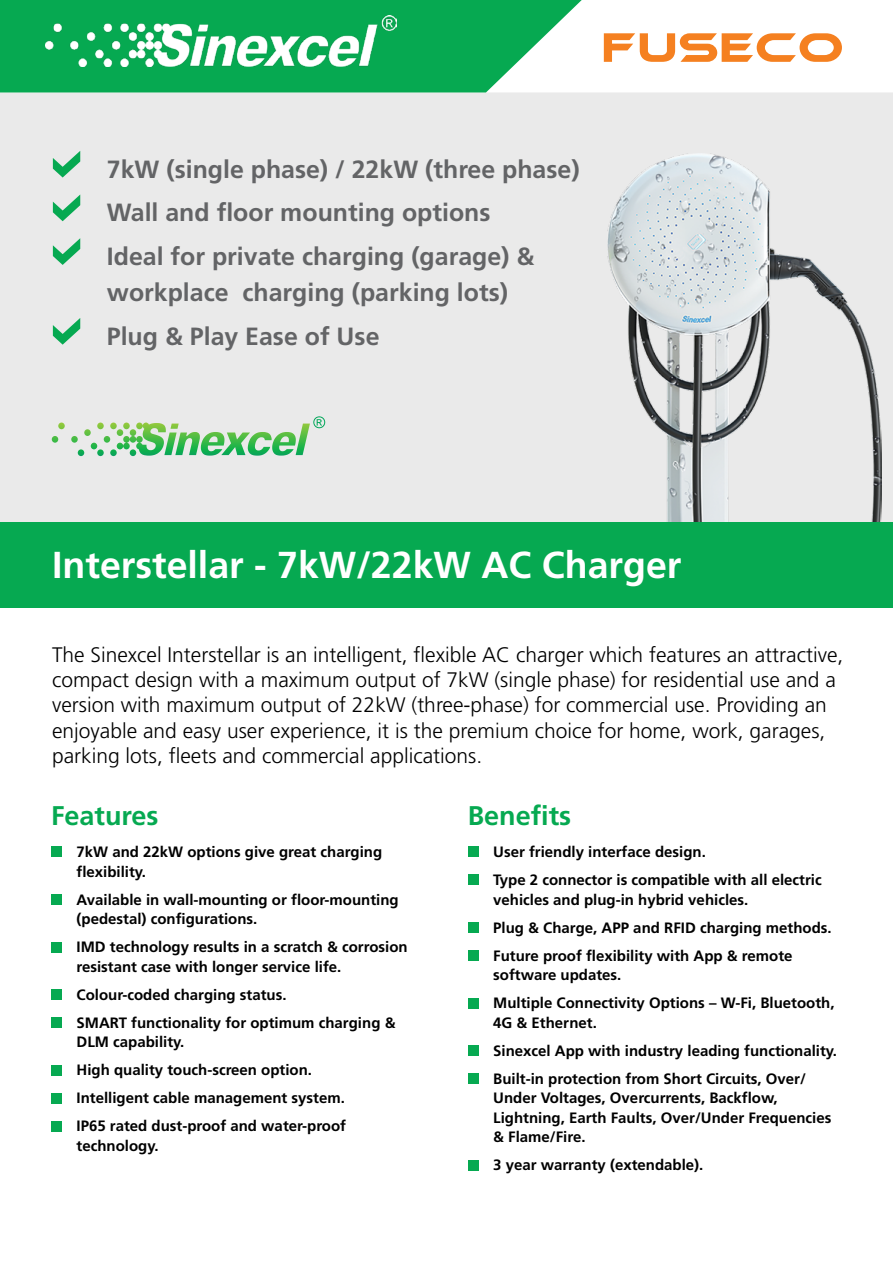
<style>
.page{position:relative;width:893px;height:1263px;background:#fff}
.page>*{position:absolute;margin:0;border:0;box-sizing:border-box;transform-origin:0 0}
.t1{font:700 37.5px "Frutiger";color:#fff}
.t2{font:700 27px "Frutiger";color:#06a951}
.t3{font:700 24.9px/43.7px "Frutiger";color:#636466}
.t4{font:300 21px/25.2px "Frutiger";color:#000}
.t5{font:700 15px/28px "Frutiger";color:#000}
</style>
<div class="page">
<div style="left:0;top:92px;width:893px;height:430px;background:#eaeaea"></div>
<svg style="left:0;top:0;width:582px;height:92px;background:#25b366"></svg>
<svg style="left:604px;top:33px;width:238px;height:29px"></svg>
<img style="left:45px;top:15px;width:351px;height:51px">
<img style="left:607px;top:153px;width:274px;height:369px">
<svg style="left:58px;top:416px;width:267px;height:40px;background:#b3dab7"></svg>
<div style="left:0;top:522px;width:893px;height:86px;background:#06a951"></div>
<svg style="left:53px;top:151px;width:27px;height:27px"></svg>
<svg style="left:53px;top:194px;width:27px;height:27px"></svg>
<svg style="left:53px;top:238px;width:27px;height:27px"></svg>
<svg style="left:53px;top:318px;width:27px;height:27px"></svg>
<div style="left:51px;top:847px;width:11px;height:10px;background:#06a951"></div>
<div style="left:51px;top:894px;width:11px;height:11px;background:#06a951"></div>
<div style="left:51px;top:942px;width:11px;height:10px;background:#06a951"></div>
<div style="left:51px;top:989px;width:11px;height:11px;background:#06a951"></div>
<div style="left:51px;top:1017px;width:11px;height:11px;background:#06a951"></div>
<div style="left:51px;top:1065px;width:11px;height:10px;background:#06a951"></div>
<div style="left:51px;top:1093px;width:11px;height:10px;background:#06a951"></div>
<div style="left:51px;top:1121px;width:11px;height:10px;background:#06a951"></div>
<div style="left:468px;top:847px;width:10px;height:10px;background:#06a951"></div>
<div style="left:468px;top:875px;width:10px;height:10px;background:#06a951"></div>
<div style="left:468px;top:922px;width:10px;height:11px;background:#06a951"></div>
<div style="left:468px;top:950px;width:10px;height:11px;background:#06a951"></div>
<div style="left:468px;top:998px;width:10px;height:10px;background:#06a951"></div>
<div style="left:468px;top:1045px;width:10px;height:11px;background:#06a951"></div>
<div style="left:468px;top:1073px;width:10px;height:11px;background:#06a951"></div>
<div style="left:468px;top:1160px;width:10px;height:10px;background:#06a951"></div>
<h3 class="t3" style="left:107px;top:147px;width:474px">7kW (single phase) / 22kW (three phase)<br>Wall and floor mounting options<br>Ideal for private charging (garage) &amp;</h3>
<h3 class="t3" style="left:107px;top:270px;width:403px">workplace charging (parking lots)<br>Plug &amp; Play Ease of Use</h3>
<h1 class="t1" style="left:52px;top:543px;width:631px">Interstellar - 7kW/22kW AC Charger</h1>
<p class="t4" style="left:52px;top:642px;width:793px">The Sinexcel Interstellar is an intelligent, flexible AC charger which features an attractive, compact design with a maximum output of 7kW (single phase) for residential use and a version with maximum output of 22kW (three-phase) for commercial use. Providing an enjoyable and easy user experience, it is the premium choice for home, work, garages, parking lots, fleets and commercial applications.</p>
<h2 class="t2" style="left:51px;top:800px;width:109px">Features</h2>
<p class="t5" style="left:77px;top:842px;width:307px;line-height:19.5px">7kW and 22kW options give great charging flexibility.</p>
<p class="t5" style="left:77px;top:890px;width:324px;line-height:19.5px">Available in wall-mounting or floor-mounting (pedestal) configurations.</p>
<p class="t5" style="left:77px;top:937px;width:333px;line-height:19.5px">IMD technology results in a scratch &amp; corrosion resistant case with longer service life.</p>
<p class="t5" style="left:77px;top:980px;width:320px">Colour-coded charging status.<br>SMART functionality for optimum charging &amp;</p>
<p class="t5" style="left:77px;top:1028px;width:271px">DLM capability.<br>High quality touch-screen option.<br>Intelligent cable management system.<br>IP65 rated dust-proof and water-proof</p>
<p class="t5" style="left:77px;top:1131px;width:83px">technology.</p>
<h2 class="t2" style="left:468px;top:800px;width:105px">Benefits</h2>
<p class="t5" style="left:493px;top:838px;width:330px">User friendly interface design.<br>Type 2 connector is compatible with all electric</p>
<p class="t5" style="left:493px;top:885px;width:340px">vehicles and plug-in hybrid vehicles.<br>Plug &amp; Charge, APP and RFID charging methods.<br>Future proof flexibility with App &amp; remote</p>
<p class="t5" style="left:493px;top:961px;width:343px">software updates.<br>Multiple Connectivity Options – W-Fi, Bluetooth,</p>
<p class="t5" style="left:493px;top:1008px;width:345px">4G &amp; Ethernet.<br>Sinexcel App with industry leading functionality.<br>Built-in protection from Short Circuits, Over/</p>
<p class="t5" style="left:493px;top:1088px;width:340px;line-height:19.5px">Under Voltages, Overcurrents, Backflow,<br>Lightning, Earth Faults, Over/Under Frequencies &amp; Flame/Fire.</p>
<p class="t5" style="left:493px;top:1151px;width:212px">3 year warranty (extendable).</p>
</div>
